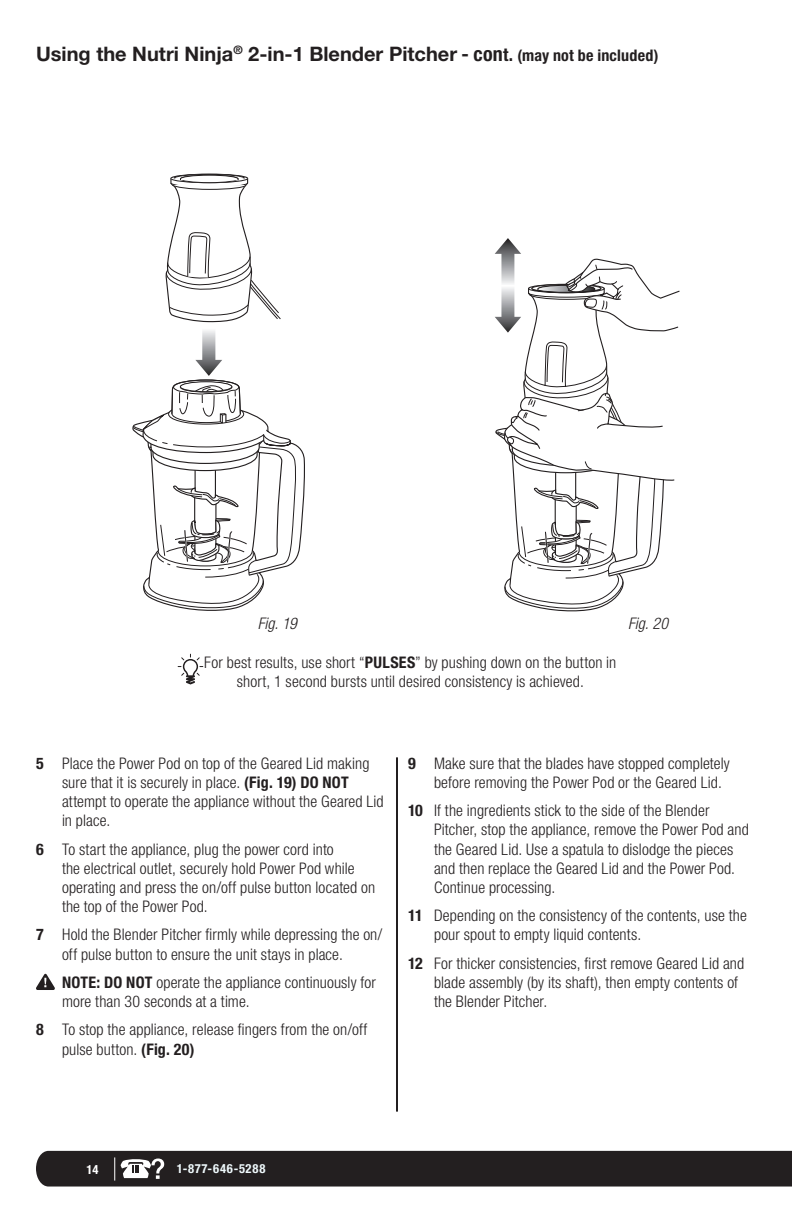
<style>
.page{position:relative;width:792px;height:1224px;background:#fff}
.page>*{position:absolute;margin:0;border:0;box-sizing:border-box;transform-origin:0 0}
.t1{font:700 20px "Helvetica Neue LT Std";color:#231f20}
.t2{font:300 condensed 16px/19.2px "Helvetica Neue LT Std";letter-spacing:.01em;color:#231f20}
.t3{font:italic 300 condensed 16px "Helvetica Neue LT Std";color:#231f20}
.t4{font:700 condensed 12.6px "Helvetica Neue LT Std";letter-spacing:.06em;color:#eef8fb}
.t5{font:700 condensed 12.6px "Helvetica Neue LT Std";color:#fff}
.s1{font-stretch:condensed}
.s2{font-stretch:condensed;font-size:18px}
.s3{font-stretch:condensed;font-size:16px}
.s4{font-weight:700}
</style>
<div class="page">
<div style="left:36px;top:1151px;width:756px;height:36px;background:#231f20"></div>
<hr style="left:396px;top:757px;width:2px;height:355px;background:#231f20">
<svg style="left:36px;top:973px;width:19px;height:17px"></svg>
<svg style="left:132px;top:174px;width:173px;height:437px"></svg>
<svg style="left:495px;top:238px;width:185px;height:374px"></svg>
<svg style="left:178px;top:654px;width:25px;height:30px"></svg>
<p class="t1" style="left:36px;top:41px;width:624px">Using the Nutri Ninja<sup>®</sup> 2-in-1 Blender Pitcher <span class="s1">- con</span><span class="s2">t.</span> <span class="s3">(may not be included)</span></p>
<p class="t3" style="left:258px;top:614px;width:41px">Fig. 19</p>
<p class="t3" style="left:628px;top:614px;width:41px">Fig. 20</p>
<p class="t2" style="left:204px;top:653px;width:414px;text-align:center">For best results, use short “<span class="s4">PULSES</span>” by pushing down on the button in short, 1 second bursts until desired consistency is achieved.</p>
<p class="t2" style="left:62px;top:753px;width:323px;text-indent:-26px"><span class="s4">5</span> Place the Power Pod on top of the Geared Lid making sure that it is securely in place. <span class="s4">(Fig. 19) DO NOT </span>attempt to operate the appliance without the Geared Lid in place.</p>
<p class="t2" style="left:62px;top:839px;width:315px;text-indent:-26px"><span class="s4">6</span> To start the appliance, plug the power cord into<br>the electrical outlet, securely hold Power Pod while operating and press the on/off pulse button located on the top of the Power Pod.</p>
<p class="t2" style="left:62px;top:925px;width:322px;text-indent:-26px"><span class="s4">7</span> Hold the Blender Pitcher firmly while depressing the on/ off pulse button to ensure the unit stays in place.</p>
<p class="t2" style="left:62px;top:973px;width:315px"><span class="s4">NOTE: DO NOT</span> operate the appliance continuously for more than 30 seconds at a time.</p>
<p class="t2" style="left:62px;top:1020px;width:307px;text-indent:-26px"><span class="s4">8</span> To stop the appliance, release fingers from the on/off pulse button. <span class="s4">(Fig. 20)</span></p>
<p class="t2" style="left:434px;top:753px;width:297px;text-indent:-26px"><span class="s4">9</span> Make sure that the blades have stopped completely before removing the Power Pod or the Geared Lid.</p>
<p class="t2" style="left:434px;top:801px;width:316px;text-indent:-26px"><span class="s4">10</span> If the ingredients stick to the side of the Blender Pitcher, stop the appliance, remove the Power Pod and the Geared Lid. Use a spatula to dislodge the pieces and then replace the Geared Lid and the Power Pod.<br>Continue processing.</p>
<p class="t2" style="left:434px;top:906px;width:314px;text-indent:-26px"><span class="s4">11</span> Depending on the consistency of the contents, use the pour spout to empty liquid contents.</p>
<p class="t2" style="left:434px;top:953px;width:312px;text-indent:-26px"><span class="s4">12</span> For thicker consistencies, first remove Geared Lid and blade assembly (by its shaft), then empty contents of the Blender Pitcher.</p>
<p class="t5" style="left:86px;top:1161px;width:14px">14</p>
<p class="t4" style="left:177px;top:1161px;width:90px">1-877-646-5288</p>
</div>
